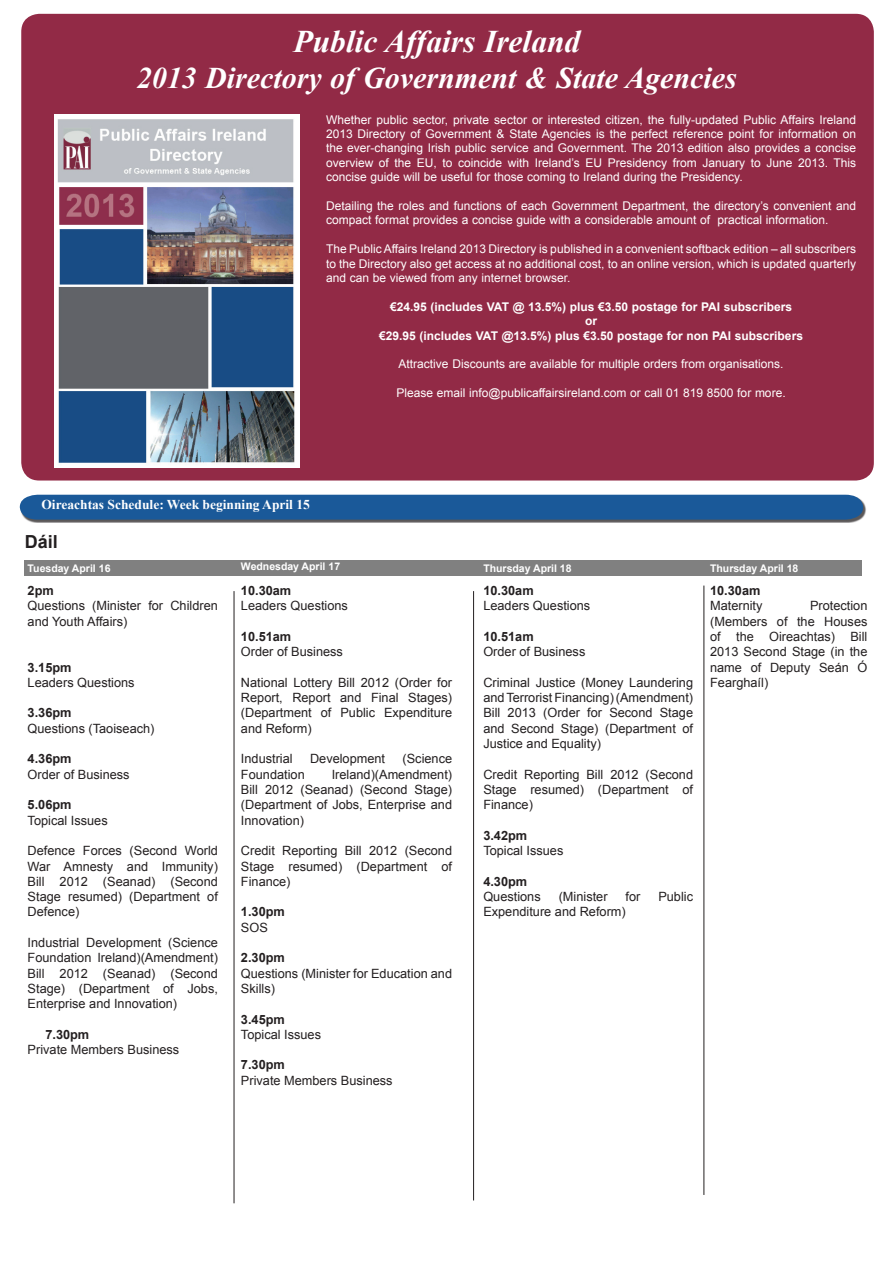
<style>
.page{position:relative;width:893px;height:1263px;background:#fff}
.page>*{position:absolute;margin:0;border:0;box-sizing:border-box;transform-origin:0 0}
.t1{font:italic 700 31.5px "Times New Roman";color:#fff}
.t2{font:italic 700 30px "Times New Roman";color:#fff}
.t3{font:700 18px "Arial";color:#231f20}
.t4{font:700 13.5px "Times New Roman";color:#fff}
.t5{font:12.75px/15.3px "Arial";color:#231f20;text-align:justify}
.t6{font:700 12.75px "Arial";color:#231f20}
.t7{font:12px/14.4px "Arial";color:#fff;text-align:justify}
.t8{font:700 12px/14.4px "Arial";color:#fff;text-align:center}
.t9{font:700 10.5px "Arial";color:#fff}
</style>
<div class="page">
<div style="left:21px;top:496px;width:846px;height:27px;background:#636061"></div>
<div style="left:20px;top:495px;width:843px;height:25px;background:#1a5999"></div>
<div style="left:24px;top:560px;width:838px;height:15px;background:#808080"></div>
<hr style="left:234px;top:591px;width:1px;height:612px;background:#231f20">
<hr style="left:473px;top:591px;width:1px;height:609px;background:#231f20">
<div style="left:21px;top:14px;width:853px;height:466px;background:#922a46;border-radius:18px"></div>
<img style="left:54px;top:115px;width:245px;height:353px">
<hr style="left:704px;top:585px;width:1px;height:610px;background:#231f20">
<h1 class="t1" style="left:293px;top:20px;width:288px">Public Affairs Ireland</h1>
<h2 class="t2" style="left:137px;top:57px;width:601px">2013 Directory of Government &amp; State Agencies</h2>
<p class="t7" style="left:326px;top:112px;width:532px">Whether public sector, private sector or interested citizen, the fully-updated Public Affairs Ireland 2013 Directory of Government &amp; State Agencies is the perfect reference point for information on the ever-changing Irish public service and Government. The 2013 edition also provides a concise overview of the EU, to coincide with Ireland’s EU Presidency from January to June 2013. This concise guide will be useful for those coming to Ireland during the Presidency.</p>
<p class="t7" style="left:326px;top:199px;width:532px">Detailing the roles and functions of each Government Department, the directory’s convenient and compact format provides a concise guide with a considerable amount of practical information.</p>
<p class="t7" style="left:326px;top:242px;width:532px">The Public Affairs Ireland 2013 Directory is published in a convenient softback edition – all subscribers to the Directory also get access at no additional cost, to an online version, which is updated quarterly and can be viewed from any internet browser.</p>
<p class="t8" style="left:379px;top:300px;width:425px">€24.95 (includes VAT @ 13.5%) plus €3.50 postage for PAI subscribers<br>or<br>€29.95 (includes VAT @13.5%) plus €3.50 postage for non PAI subscribers</p>
<p class="t7" style="left:399px;top:357px;width:386px">Attractive Discounts are available for multiple orders from organisations.</p>
<p class="t7" style="left:396px;top:386px;width:391px">Please email info@publicaffairsireland.com or call 01 819 8500 for more.</p>
<p class="t4" style="left:41px;top:495px;width:270px">Oireachtas Schedule: Week beginning April 15</p>
<h3 class="t3" style="left:25px;top:529px;width:35px">Dáil</h3>
<p class="t6" style="left:28px;top:582px;width:28px">2pm</p>
<p class="t5" style="left:28px;top:598px;width:192px">Questions (Minister for Children and Youth Affairs)</p>
<p class="t6" style="left:28px;top:659px;width:45px">3.15pm</p>
<p class="t5" style="left:28px;top:675px;width:109px">Leaders Questions</p>
<p class="t6" style="left:28px;top:705px;width:45px">3.36pm</p>
<p class="t5" style="left:28px;top:721px;width:128px">Questions (Taoiseach)</p>
<p class="t6" style="left:28px;top:750px;width:45px">4.36pm</p>
<p class="t5" style="left:28px;top:767px;width:104px">Order of Business</p>
<p class="t6" style="left:28px;top:796px;width:45px">5.06pm</p>
<p class="t5" style="left:28px;top:813px;width:82px">Topical Issues</p>
<p class="t5" style="left:28px;top:843px;width:192px">Defence Forces (Second World War Amnesty and Immunity)<br>Bill 2012 (Seanad) (Second Stage resumed) (Department of Defence)</p>
<p class="t5" style="left:28px;top:935px;width:192px">Industrial Development (Science Foundation Ireland)(Amendment)<br>Bill 2012 (Seanad) (Second Stage) (Department of Jobs, Enterprise and Innovation)</p>
<p class="t6" style="left:45px;top:1026px;width:45px">7.30pm</p>
<p class="t5" style="left:28px;top:1042px;width:153px">Private Members Business</p>
<p class="t9" style="left:28px;top:561px;width:84px">Tuesday April 16</p>
<p class="t9" style="left:241px;top:560px;width:101px">Wednesday April 17</p>
<p class="t6" style="left:241px;top:582px;width:52px">10.30am</p>
<p class="t5" style="left:241px;top:598px;width:109px">Leaders Questions</p>
<p class="t6" style="left:241px;top:628px;width:52px">10.51am</p>
<p class="t5" style="left:241px;top:644px;width:104px">Order of Business</p>
<p class="t5" style="left:241px;top:675px;width:213px">National Lottery Bill 2012 (Order for Report, Report and Final Stages) (Department of Public Expenditure and Reform)</p>
<p class="t5" style="left:241px;top:751px;width:53px">Industrial</p>
<p class="t5" style="left:310px;top:751px;width:77px">Development</p>
<p class="t5" style="left:403px;top:751px;width:51px">(Science</p>
<p class="t5" style="left:241px;top:767px;width:65px">Foundation</p>
<p class="t5" style="left:241px;top:767px;width:213px;text-indent:91px">Ireland)(Amendment)<br>Bill 2012 (Seanad) (Second Stage) (Department of Jobs, Enterprise and Innovation)</p>
<p class="t5" style="left:241px;top:843px;width:213px">Credit Reporting Bill 2012 (Second Stage resumed) (Department of Finance)</p>
<p class="t6" style="left:241px;top:903px;width:45px">1.30pm</p>
<p class="t5" style="left:241px;top:920px;width:28px">SOS</p>
<p class="t6" style="left:241px;top:949px;width:45px">2.30pm</p>
<p class="t5" style="left:241px;top:966px;width:213px">Questions (Minister for Education and<br>Skills)</p>
<p class="t6" style="left:241px;top:1011px;width:45px">3.45pm</p>
<p class="t5" style="left:241px;top:1027px;width:82px">Topical Issues</p>
<p class="t6" style="left:241px;top:1056px;width:45px">7.30pm</p>
<p class="t5" style="left:241px;top:1073px;width:153px">Private Members Business</p>
<p class="t9" style="left:483px;top:561px;width:90px">Thursday April 18</p>
<p class="t6" style="left:483px;top:582px;width:52px">10.30am</p>
<p class="t5" style="left:483px;top:598px;width:109px">Leaders Questions</p>
<p class="t6" style="left:483px;top:628px;width:52px">10.51am</p>
<p class="t5" style="left:483px;top:644px;width:104px">Order of Business</p>
<p class="t5" style="left:483px;top:675px;width:211px">Criminal Justice (Money Laundering and Terrorist Financing) (Amendment)<br>Bill 2013 (Order for Second Stage and Second Stage) (Department of Justice and Equality)</p>
<p class="t5" style="left:483px;top:767px;width:211px">Credit Reporting Bill 2012 (Second Stage resumed) (Department of Finance)</p>
<p class="t6" style="left:483px;top:827px;width:45px">3.42pm</p>
<p class="t5" style="left:483px;top:843px;width:82px">Topical Issues</p>
<p class="t6" style="left:483px;top:873px;width:45px">4.30pm</p>
<p class="t5" style="left:483px;top:889px;width:59px">Questions</p>
<p class="t5" style="left:559px;top:889px;width:50px">(Minister</p>
<p class="t5" style="left:626px;top:889px;width:16px">for</p>
<p class="t5" style="left:658px;top:889px;width:36px">Public</p>
<p class="t5" style="left:483px;top:904px;width:144px">Expenditure and Reform)</p>
<p class="t9" style="left:710px;top:561px;width:90px">Thursday April 18</p>
<p class="t6" style="left:710px;top:582px;width:52px">10.30am</p>
<p class="t5" style="left:710px;top:598px;width:54px">Maternity</p>
<p class="t5" style="left:710px;top:598px;width:159px;text-indent:100px">Protection (Members of the Houses of the Oireachtas) Bill 2013 Second Stage (in the name of Deputy Seán Ó Fearghaíl)</p>
</div>
